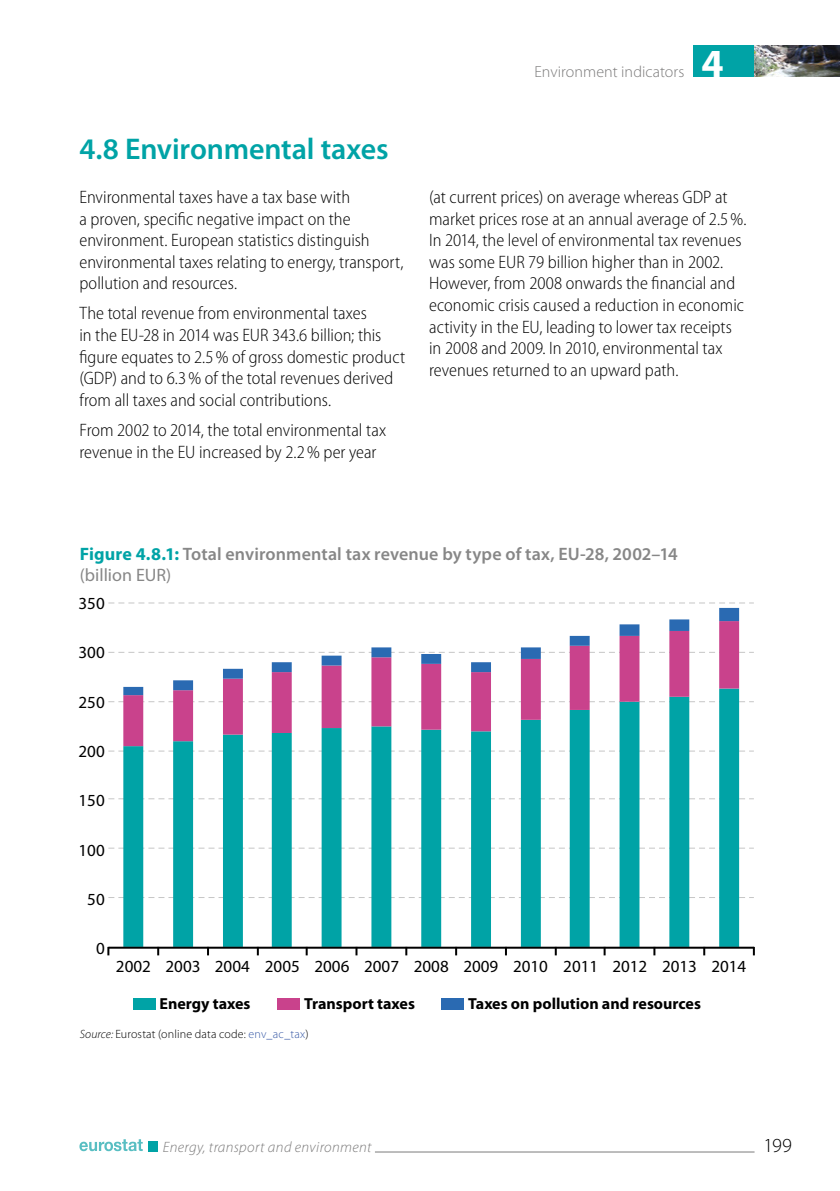
<style>
.page{position:relative;width:840px;height:1191px;background:#fff}
.page>*{position:absolute;margin:0;border:0;box-sizing:border-box;transform-origin:0 0}
.t1{font:700 40px "Myriad Pro";color:#fff}
.t2{font:600 30px "Myriad Pro";letter-spacing:-.005em;color:#00a3a6}
.t3{font:300 20px "Myriad Pro";color:#000}
.t4{font:300 semi-condensed 18px/21.6px "Myriad Pro";color:#000}
.t5{font:600 18px/21.6px "Myriad Pro";letter-spacing:.005em;color:#878787}
.t6{font:17px "Myriad Pro";color:#000}
.t7{font:700 16px "Myriad Pro";color:#000}
.t8{font:300 16px "Myriad Pro";letter-spacing:.005em;color:#7c7b7b}
.t9{font:italic 300 15px "Myriad Pro";letter-spacing:.025em;color:#7c7b7b}
.t10{font:300 12px "Myriad Pro";letter-spacing:.015em;color:#000}
.s1{font-weight:700;color:#00a3a6}
.s2{font-weight:400}
.s3{font-style:italic}
.s4{color:#3a5ba7}
</style>
<div class="page">
<div style="left:692px;top:45px;width:62px;height:32px;background:#00a3a6"></div>
<img style="left:754px;top:45px;width:85px;height:32px">
<svg style="left:79px;top:1139px;width:64px;height:12px"></svg>
<div style="left:148px;top:1141px;width:10px;height:10px;background:#00a3a6"></div>
<hr style="left:375px;top:1151px;width:379px;height:1px;background:#7c7b7b">
<svg style="left:108px;top:897px;width:645px;height:1px"></svg>
<svg style="left:108px;top:847px;width:645px;height:1px"></svg>
<svg style="left:108px;top:798px;width:645px;height:1px"></svg>
<svg style="left:108px;top:750px;width:645px;height:1px"></svg>
<svg style="left:108px;top:701px;width:645px;height:1px"></svg>
<svg style="left:108px;top:652px;width:645px;height:1px"></svg>
<svg style="left:108px;top:602px;width:645px;height:1px"></svg>
<svg style="left:123px;top:746px;width:615px;height:200px"></svg>
<svg style="left:123px;top:695px;width:615px;height:51px"></svg>
<svg style="left:123px;top:608px;width:615px;height:87px"></svg>
<hr style="left:108px;top:946px;width:645px;height:2px;background:#000">
<svg style="left:107px;top:947px;width:2px;height:8px"></svg>
<svg style="left:157px;top:948px;width:2px;height:7px"></svg>
<svg style="left:207px;top:948px;width:2px;height:7px"></svg>
<svg style="left:257px;top:948px;width:2px;height:7px"></svg>
<svg style="left:305px;top:948px;width:2px;height:7px"></svg>
<svg style="left:355px;top:948px;width:2px;height:7px"></svg>
<svg style="left:405px;top:948px;width:2px;height:7px"></svg>
<svg style="left:455px;top:948px;width:2px;height:7px"></svg>
<svg style="left:554px;top:948px;width:2px;height:7px"></svg>
<svg style="left:603px;top:948px;width:2px;height:7px"></svg>
<svg style="left:653px;top:948px;width:2px;height:7px"></svg>
<svg style="left:752px;top:947px;width:2px;height:8px"></svg>
<div style="left:133px;top:998px;width:22px;height:11px;background:#00a3a6"></div>
<div style="left:277px;top:998px;width:23px;height:11px;background:#c9428c"></div>
<div style="left:441px;top:998px;width:23px;height:11px;background:#2a6ab2"></div>
<h2 class="t2" style="left:79px;top:129px;width:310px">4.8 Environmental taxes</h2>
<p class="t4" style="left:79px;top:186px;width:325px">Environmental taxes have a tax base with<br>a proven, specific negative impact on the environment. European statistics distinguish environmental taxes relating to energy, transport, pollution and resources.</p>
<p class="t4" style="left:79px;top:302px;width:327px">The total revenue from environmental taxes<br>in the EU-28 in 2014 was EUR 343.6 billion; this figure equates to 2.5% of gross domestic product (GDP) and to 6.3% of the total revenues derived from all taxes and social contributions.</p>
<p class="t4" style="left:79px;top:419px;width:308px">From 2002 to 2014, the total environmental tax revenue in the EU increased by 2.2% per year</p>
<p class="t8" style="left:534px;top:62px;width:151px">Environment indicators</p>
<h1 class="t1" style="left:701px;top:37px;width:24px">4</h1>
<p class="t4" style="left:429px;top:186px;width:319px">(at current prices) on average whereas GDP at market prices rose at an annual average of 2.5%.<br>In 2014, the level of environmental tax revenues was some EUR 79 billion higher than in 2002.<br>However, from 2008 onwards the financial and economic crisis caused a reduction in economic activity in the EU, leading to lower tax receipts in 2008 and 2009. In 2010, environmental tax revenues returned to an upward path.</p>
<p class="t5" style="left:80px;top:542px;width:599px"><span class="s1">Figure 4.8.1:</span> Total environmental tax revenue by type of tax, EU-28, 2002–14 <span class="s2">(billion EUR)</span></p>
<p class="t6" style="left:79px;top:592px;width:28px">350</p>
<p class="t6" style="left:79px;top:642px;width:28px">300</p>
<p class="t6" style="left:79px;top:691px;width:28px">250</p>
<p class="t6" style="left:79px;top:740px;width:28px">200</p>
<p class="t6" style="left:79px;top:790px;width:28px">150</p>
<p class="t6" style="left:79px;top:839px;width:28px">100</p>
<p class="t6" style="left:87px;top:888px;width:19px">50</p>
<p class="t6" style="left:96px;top:938px;width:10px">0</p>
<p class="t6" style="left:116px;top:956px;width:631px">2002 2003 2004 2005 2006 2007 2008 2009 2010 2011 2012 2013 2014</p>
<p class="t7" style="left:159px;top:993px;width:92px">Energy taxes</p>
<p class="t7" style="left:304px;top:993px;width:112px">Transport taxes</p>
<p class="t7" style="left:468px;top:993px;width:234px">Taxes on pollution and resources</p>
<p class="t10" style="left:80px;top:1027px;width:230px"><span class="s3">Source:</span> Eurostat (online data code: <span class="s4">env_ac_tax</span>)</p>
<p class="t9" style="left:163px;top:1138px;width:210px">Energy, transport and environment</p>
<p class="t3" style="left:763px;top:1133px;width:30px">199</p>
</div>
